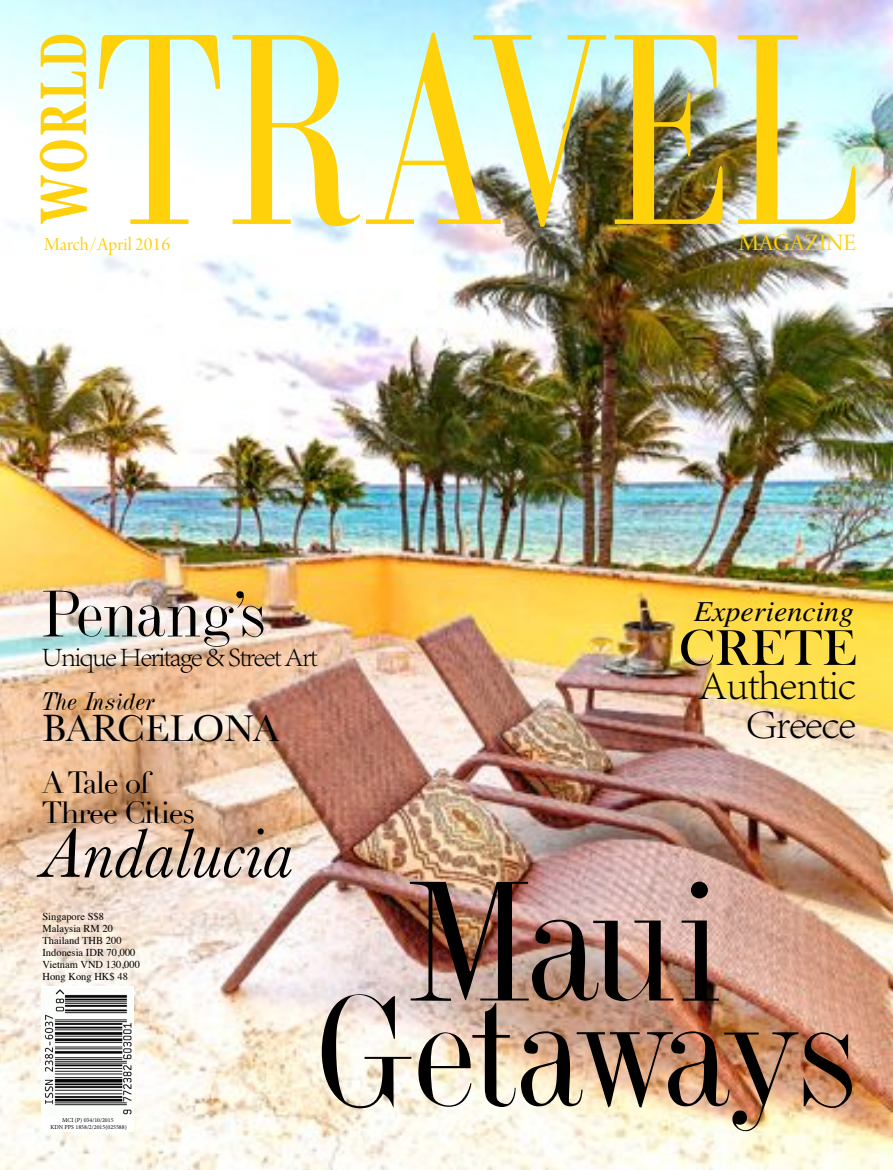
<style>
.page{position:relative;width:893px;height:1170px;background:#fff}
.page>*{position:absolute;margin:0;border:0;box-sizing:border-box;transform-origin:0 0}
.t1{font:280.8px "Bodoni FLF";color:#fed10a;scale:.77 1}
.t2{font:180px "Dubiel Plain";color:#000}
.t3{font:166.5px "Dubiel Plain";letter-spacing:-.025em;color:#000}
.t4{font:italic 72px "Baskerville";color:#000}
.t5{font:69.15px "Dubiel Plain";letter-spacing:-.005em;color:#000;scale:1.04 1}
.t6{font:700 65.85px "Georgia";color:#fed10a;scale:.63 1}
.t7{font:51.9px "Bask Old Face";letter-spacing:.01em;color:#000;scale:1.04 1}
.t8{font:300 41.7px/39px "Adobe Song Std";letter-spacing:-.03em;color:#000;text-align:right;scale:1.04 1}
.t9{font:39px "Baskerville";letter-spacing:-.01em;color:#000}
.t10{font:30px/30px "Didot";letter-spacing:-.04em;color:#000}
.t11{font:italic 28.8px "STIX General";color:#000;scale:1.04 1}
.t12{font:300 27.3px "Adobe Song Std";letter-spacing:-.06em;color:#000;scale:1.04 1}
.t13{font:italic 27px "Dubiel";color:#000}
.t14{font:25.05px "Arno Pro Display";color:#fed10a}
.t15{font:19.5px "Arno Pro Display";color:#fed10a}
.t16{font:10.5px/12px "Times";color:#000}
.t17{font:6px/7.2px "Minion Pro";color:#000;text-align:center}
</style>
<div class="page">
<img style="left:0;top:1px;width:892px;height:1168px">
<div style="left:42px;top:986px;width:92px;height:145px;background:#fff"></div>
<img style="left:44px;top:989px;width:88px;height:126px">
<h3 class="t6" style="left:26px;top:223px;width:302px;rotate:-90deg">WORLD</h3>
<h1 class="t1" style="left:92px;top:-21px;width:1000px">TRAVEL</h1>
<h3 class="t14" style="left:739px;top:228px;width:119px">MAGAZINE</h3>
<h3 class="t15" style="left:44px;top:233px;width:127px">March/April 2016</h3>
<h3 class="t5" style="left:41px;top:590px;width:216px">Penang’s</h3>
<h3 class="t12" style="left:41px;top:641px;width:267px">Unique Heritage &amp; Street Art</h3>
<h3 class="t13" style="left:42px;top:688px;width:114px">The Insider</h3>
<h3 class="t9" style="left:42px;top:706px;width:238px">BARCELONA</h3>
<h3 class="t10" style="left:42px;top:768px;width:155px">A Tale of<br>Three Cities</h3>
<h3 class="t4" style="left:42px;top:813px;width:252px">Andalucia</h3>
<h3 class="t11" style="left:694px;top:591px;width:156px">Experiencing</h3>
<h3 class="t7" style="left:678px;top:626px;width:172px">CRETE</h3>
<h3 class="t8" style="left:698px;top:665px;width:154px">Authentic<br>Greece</h3>
<p class="t16" style="left:42px;top:911px;width:99px">Singapore S$8<br>Malaysia RM 20<br>Thailand THB 200<br>Indonesia IDR 70,000<br>Vietnam VND 130,000<br>Hong Kong HK$ 48</p>
<p class="t17" style="left:50px;top:1116px;width:78px">MCI (P) 034/10/2015<br>KDN PPS 1858/2/2015(025588)</p>
<h2 class="t2" style="left:404px;top:879px;width:320px">Maui</h2>
<h3 class="t3" style="left:317px;top:994px;width:539px">Getaways</h3>
</div>
